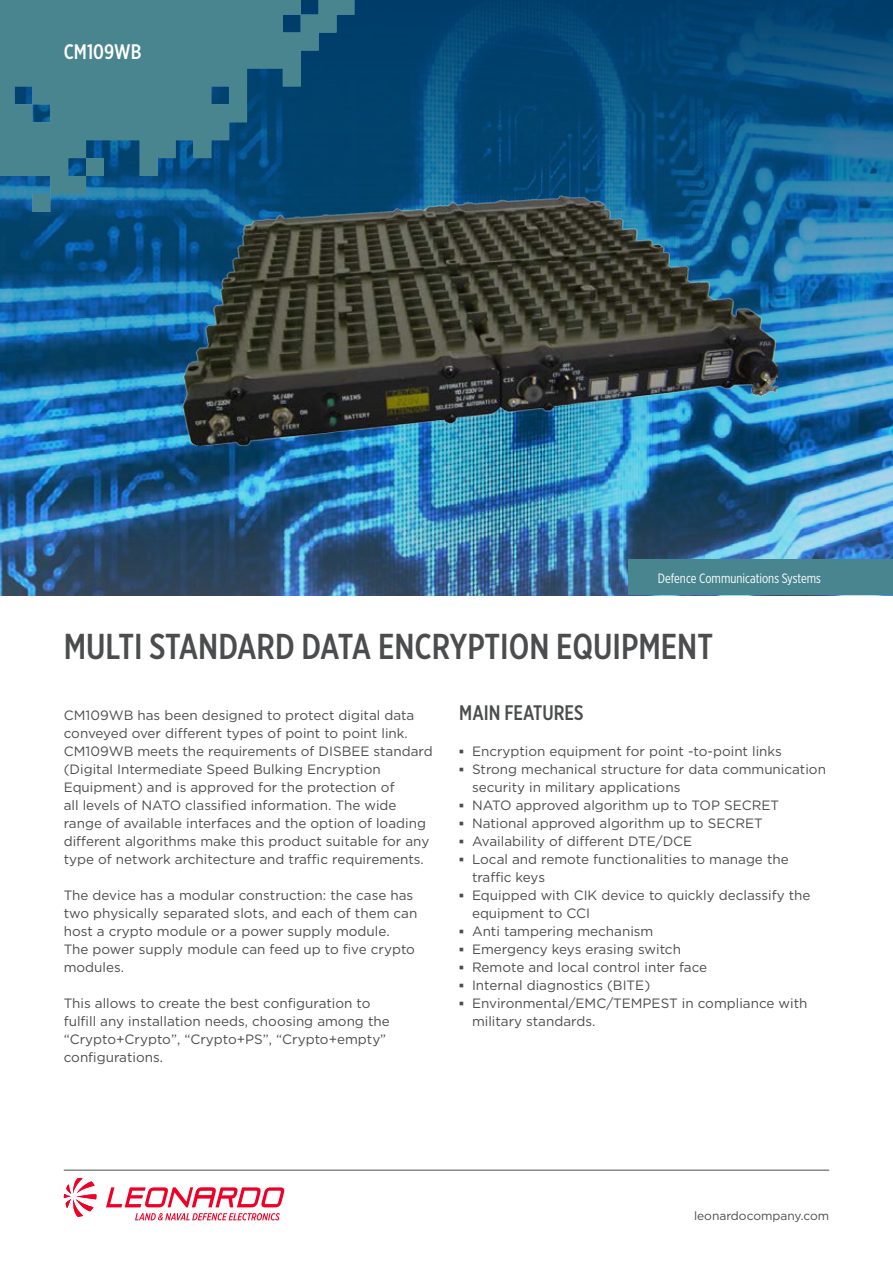
<style>
.page{position:relative;width:893px;height:1263px;background:#fff}
.page>*{position:absolute;margin:0;border:0;box-sizing:border-box;transform-origin:0 0}
.Title_1_-_24_26{font:500 36px "Gotham X Narrow";color:#4b4c4d}
.Text_-_9_12{font:500 21px "Gotham X Narrow";color:#4b4c4d}
.Title_2_-_14_18_whit{font:500 21px "Gotham X Narrow";color:#fff}
.Text_-_9_12-2{font:13.5px/18px "Gotham";color:#4b4c4d}
.LOB_-_9_11{font:13.5px "Gotham X Narrow";color:#fff}
.Web_-_8_10{font:12px "Gotham";color:#4b4c4d}
.s1{font-family:"Arial";font-weight:700}
</style>
<div class="page">
<img style="left:0;top:0;width:893px;height:595px">
<img style="left:183px;top:195px;width:595px;height:250px">
<svg style="left:106px;top:1187px;width:178px;height:20px"></svg>
<svg style="left:64px;top:1178px;width:33px;height:39px"></svg>
<svg style="left:135px;top:1213px;width:145px;height:7px"></svg>
<svg style="left:0;top:0;width:354px;height:212px;background:#2d6e87"></svg>
<div style="left:628px;top:560px;width:265px;height:35px;background:#48858e"></div>
<hr style="left:64px;top:1170px;width:765px;height:1px;background:#4b4c4d">
<p class="Title_2_-_14_18_whit" style="left:64px;top:39px;width:79px">CM109WB</p>
<p class="LOB_-_9_11" style="left:658px;top:570px;width:165px">Defence Communications Systems</p>
<p class="Title_1_-_24_26" style="left:64px;top:624px;width:651px">MULTI STANDARD DATA ENCRYPTION EQUIPMENT</p>
<p class="Text_-_9_12-2" style="left:64px;top:706px;width:370px">CM109WB has been designed to protect digital data conveyed over different types of point to point link.<br>CM109WB meets the requirements of DISBEE standard (Digital Intermediate Speed Bulking Encryption Equipment) and is approved for the protection of<br>all levels of NATO classified information. The wide range of available interfaces and the option of loading different algorithms make this product suitable for any type of network architecture and traffic requirements.</p>
<p class="Text_-_9_12-2" style="left:64px;top:886px;width:355px">The device has a modular construction: the case has two physically separated slots, and each of them can host a crypto module or a power supply module.<br>The power supply module can feed up to five crypto modules.</p>
<p class="Text_-_9_12-2" style="left:64px;top:994px;width:327px">This allows to create the best configuration to fulfill any installation needs, choosing among the “Crypto+Crypto”, “Crypto+PS”, “Crypto+empty” configurations.</p>
<p class="Text_-_9_12" style="left:459px;top:700px;width:126px">MAIN FEATURES</p>
<p class="Text_-_9_12-2" style="left:459px;top:742px;width:324px"><span class="s1">▪</span> Encryption equipment for point -to-point links</p>
<p class="Text_-_9_12-2" style="left:472px;top:760px;width:355px;text-indent:-13px"><span class="s1">▪</span> Strong mechanical structure for data communication security in military applications</p>
<p class="Text_-_9_12-2" style="left:459px;top:796px;width:321px"><span class="s1">▪</span> NATO approved algorithm up to TOP SECRET</p>
<p class="Text_-_9_12-2" style="left:459px;top:814px;width:305px"><span class="s1">▪</span> National approved algorithm up to SECRET</p>
<p class="Text_-_9_12-2" style="left:459px;top:832px;width:235px"><span class="s1">▪</span> Availability of different DTE/DCE</p>
<p class="Text_-_9_12-2" style="left:472px;top:850px;width:318px;text-indent:-13px"><span class="s1">▪</span> Local and remote functionalities to manage the traffic keys</p>
<p class="Text_-_9_12-2" style="left:472px;top:886px;width:340px;text-indent:-13px"><span class="s1">▪</span> Equipped with CIK device to quickly declassify the equipment to CCI</p>
<p class="Text_-_9_12-2" style="left:459px;top:922px;width:196px"><span class="s1">▪</span> Anti tampering mechanism</p>
<p class="Text_-_9_12-2" style="left:459px;top:940px;width:223px"><span class="s1">▪</span> Emergency keys erasing switch</p>
<p class="Text_-_9_12-2" style="left:459px;top:958px;width:249px"><span class="s1">▪</span> Remote and local control inter face</p>
<p class="Text_-_9_12-2" style="left:459px;top:976px;width:192px"><span class="s1">▪</span> Internal diagnostics (BITE)</p>
<p class="Text_-_9_12-2" style="left:472px;top:994px;width:337px;text-indent:-13px"><span class="s1">▪</span> Environmental/EMC/TEMPEST in compliance with military standards.</p>
<p class="Web_-_8_10" style="left:694px;top:1208px;width:137px">leonardocompany.com</p>
</div>
